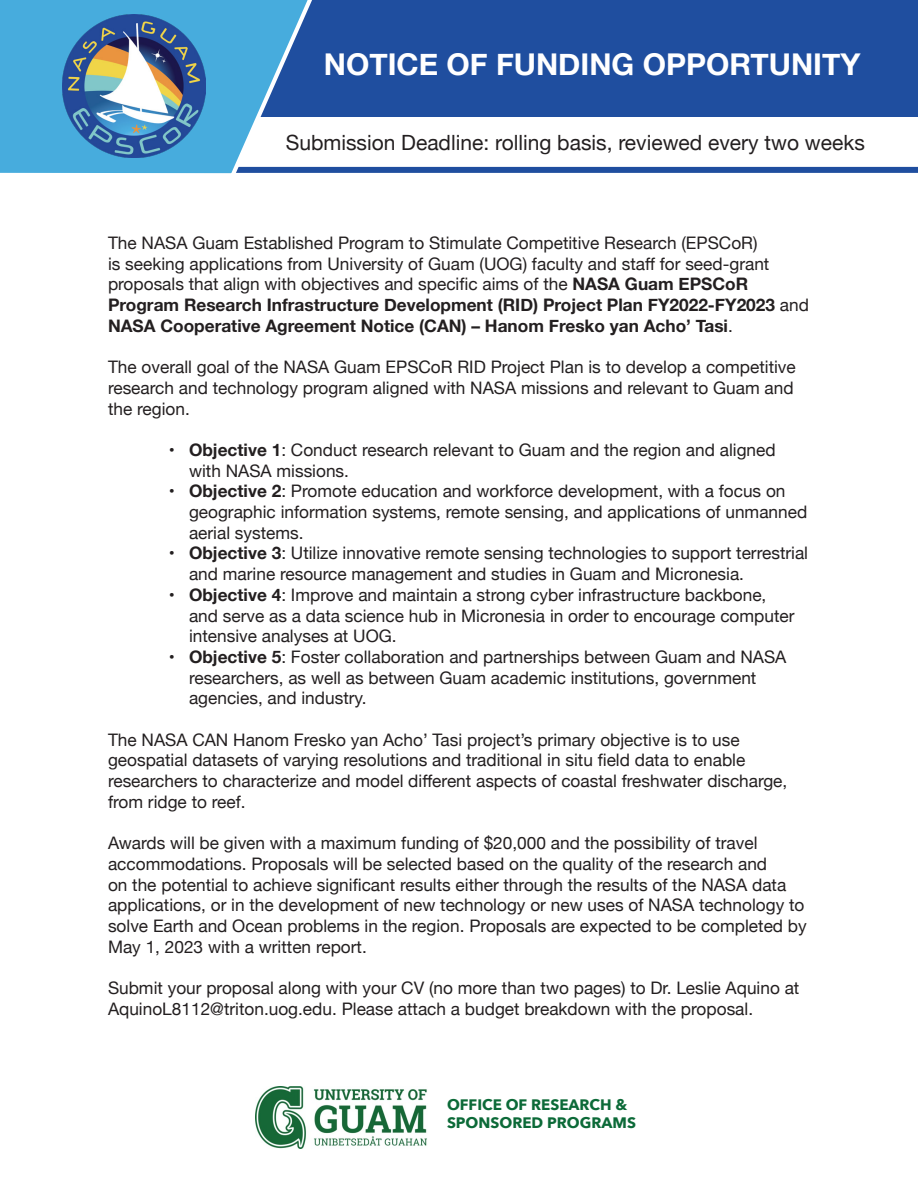
<style>
.page{position:relative;width:918px;height:1188px;background:#fff}
.page>*{position:absolute;margin:0;border:0;box-sizing:border-box;transform-origin:0 0}
.t1{font:700 30px "Helvetica Neue";color:#fff}
.t2{font:21px "Helvetica Neue";color:#231f20}
.t3{font:17.25px/20.7px "Helvetica Neue";color:#231f20}
.t4{font:700 15.15px/18.1px "Avenir Next";color:#0c6a38}
.s1{font-weight:700}
</style>
<div class="page">
<div style="left:215px;top:167px;width:703px;height:6px;background:#1f4e9f"></div>
<div style="left:0;top:0;width:918px;height:117px;background:#1f4e9f"></div>
<svg style="left:0;top:0;width:318px;height:174px"></svg>
<img style="left:62px;top:14px;width:144px;height:144px">
<img style="left:255px;top:1086px;width:172px;height:62px">
<p class="t1" style="left:324px;top:41px;width:538px">NOTICE OF FUNDING OPPORTUNITY</p>
<p class="t2" style="left:286px;top:127px;width:581px">Submission Deadline: rolling basis, reviewed every two weeks</p>
<p class="t3" style="left:108px;top:233px;width:702px">The NASA Guam Established Program to Stimulate Competitive Research (EPSCoR)<br>is seeking applications from University of Guam (UOG) faculty and staff for seed-grant proposals that align with objectives and specific aims of the <span class="s1">NASA Guam EPSCoR Program Research Infrastructure Development (RID) Project Plan FY2022-FY2023</span> and <span class="s1">NASA Cooperative Agreement Notice (CAN) – Hanom Fresko yan Acho’ Tasi</span>.</p>
<p class="t3" style="left:108px;top:358px;width:689px">The overall goal of the NASA Guam EPSCoR RID Project Plan is to develop a competitive research and technology program aligned with NASA missions and relevant to Guam and the region.</p>
<p class="t3" style="left:189px;top:440px;width:588px;text-indent:-20px"><span class="s1">• Objective 1</span>: Conduct research relevant to Guam and the region and aligned with NASA missions.</p>
<p class="t3" style="left:189px;top:482px;width:620px;text-indent:-20px"><span class="s1">• Objective 2</span>: Promote education and workforce development, with a focus on geographic information systems, remote sensing, and applications of unmanned aerial systems.</p>
<p class="t3" style="left:189px;top:544px;width:621px;text-indent:-20px"><span class="s1">• Objective 3</span>: Utilize innovative remote sensing technologies to support terrestrial and marine resource management and studies in Guam and Micronesia.</p>
<p class="t3" style="left:189px;top:585px;width:607px;text-indent:-20px"><span class="s1">• Objective 4</span>: Improve and maintain a strong cyber infrastructure backbone, and serve as a data science hub in Micronesia in order to encourage computer intensive analyses at UOG.</p>
<p class="t3" style="left:189px;top:647px;width:599px;text-indent:-20px"><span class="s1">• Objective 5</span>: Foster collaboration and partnerships between Guam and NASA researchers, as well as between Guam academic institutions, government agencies, and industry.</p>
<p class="t3" style="left:108px;top:730px;width:681px">The NASA CAN Hanom Fresko yan Acho’ Tasi project’s primary objective is to use geospatial datasets of varying resolutions and traditional in situ field data to enable researchers to characterize and model different aspects of coastal freshwater discharge, from ridge to reef.</p>
<p class="t3" style="left:108px;top:834px;width:700px">Awards will be given with a maximum funding of $20,000 and the possibility of travel accommodations. Proposals will be selected based on the quality of the research and<br>on the potential to achieve significant results either through the results of the NASA data applications, or in the development of new technology or new uses of NASA technology to solve Earth and Ocean problems in the region. Proposals are expected to be completed by May 1, 2023 with a written report.</p>
<p class="t3" style="left:108px;top:979px;width:693px">Submit your proposal along with your CV (no more than two pages) to Dr. Leslie Aquino at<br>AquinoL8112@triton.uog.edu. Please attach a budget breakdown with the proposal.</p>
<p class="t4" style="left:447px;top:1095px;width:191px">OFFICE OF RESEARCH &amp;<br>SPONSORED PROGRAMS</p>
</div>
